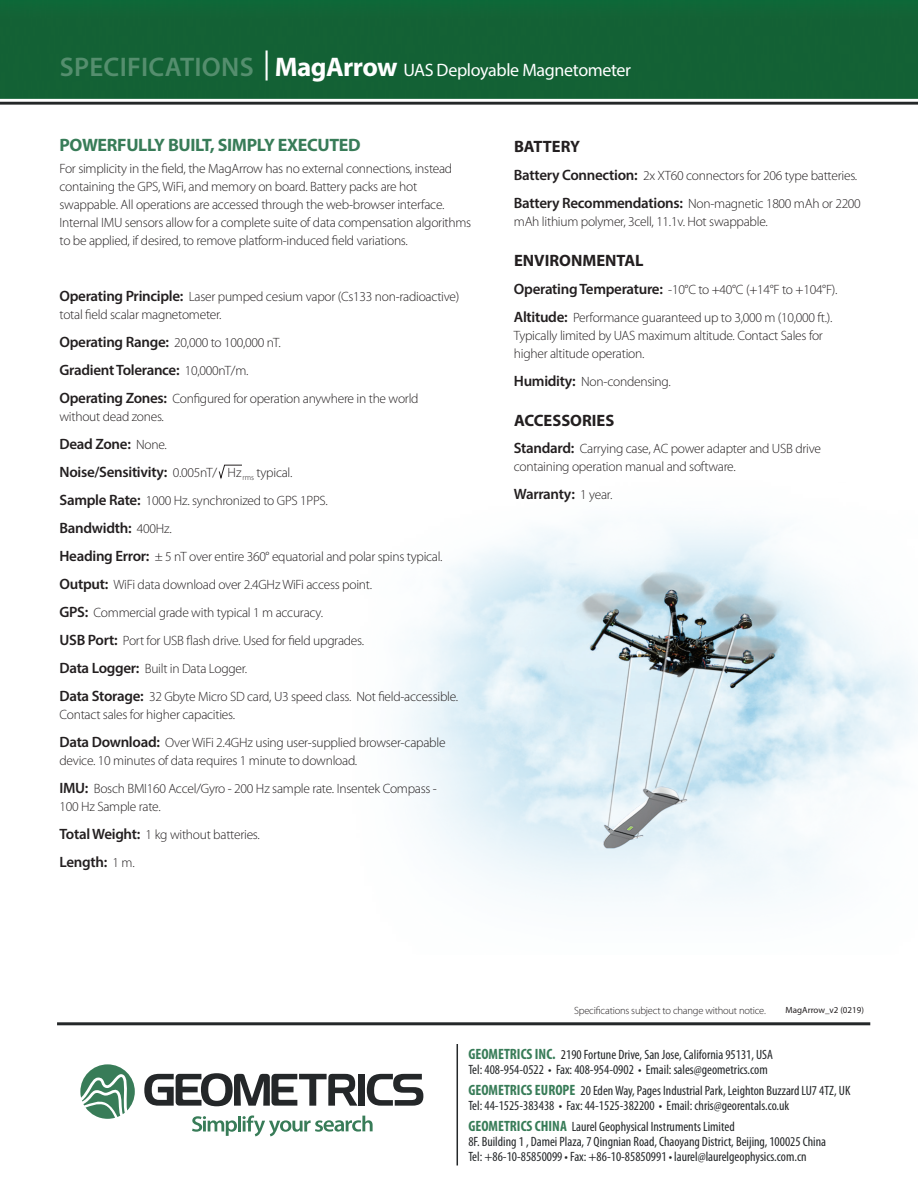
<style>
.page{position:relative;width:918px;height:1188px;background:#fff}
.page>*{position:absolute;margin:0;border:0;box-sizing:border-box;transform-origin:0 0}
.t1{font:18px "Myriad Pro";letter-spacing:-.02em;color:#fff}
.t2{font:700 18px "Myriad Pro";letter-spacing:-.02em;color:#387c58}
.t3{font:700 16.5px "Myriad Pro";color:#231f20}
.t4{font:600 15px "Myriad Pro";letter-spacing:-.02em;color:#231f20}
.t5{font:300 13.5px/18px "Myriad Pro";letter-spacing:-.02em;color:#231f20}
.t6{font:condensed 13.5px/15px "Myriad Pro";color:#242729}
.t7{font:300 10.5px "Myriad Pro";letter-spacing:-.02em;color:#231f20}
.t8{font:9px "Myriad Pro";color:#231f20}
.s1{font-weight:600;font-size:27px;color:#558e6e}
.s2{font-weight:700;font-size:27px}
.s3{font-weight:600;font-size:15px}
.s4{font-weight:300;font-size:13.5px}
.s5{font-weight:700;font-size:15px;color:#387c58}
.s6{color:#231f20}
</style>
<div class="page">
<img style="left:0;top:0;width:918px;height:1166px">
<hr style="left:57px;top:1022px;width:813px;height:3px;background:#242729">
<hr style="left:457px;top:1044px;width:1px;height:122px;background:#242729">
<img style="left:343px;top:447px;width:575px;height:507px">
<svg style="left:218px;top:464px;width:25px;height:16px"></svg>
<div style="left:358px;top:1074px;width:7px;height:32px;background:#242729"></div>
<svg style="left:367px;top:1074px;width:56px;height:32px"></svg>
<svg style="left:144px;top:1073px;width:213px;height:33px"></svg>
<svg style="left:80px;top:1064px;width:55px;height:55px"></svg>
<svg style="left:192px;top:1116px;width:45px;height:20px"></svg>
<hr style="left:238px;top:1116px;width:3px;height:15px;background:#387c58">
<svg style="left:243px;top:1115px;width:130px;height:21px"></svg>
<p class="t1" style="left:60px;top:59px;width:573px"><span class="s1">SPECIFICATIONS</span> <sup>|</sup> <span class="s2">MagArrow</span> UAS Deployable Magnetometer</p>
<p class="t2" style="left:60px;top:133px;width:303px">POWERFULLY BUILT, SIMPLY EXECUTED</p>
<p class="t5" style="left:60px;top:160px;width:413px">For simplicity in the field, the MagArrow has no external connections, instead containing the GPS, WiFi, and memory on board. Battery packs are hot swappable. All operations are accessed through the web-browser interface.<br>Internal IMU sensors allow for a complete suite of data compensation algorithms to be applied, if desired, to remove platform-induced field variations.</p>
<p class="t5" style="left:60px;top:288px;width:401px"><span class="s3">Operating Principle:</span> Laser pumped cesium vapor (Cs133 non-radioactive) total field scalar magnetometer.</p>
<p class="t5" style="left:60px;top:334px;width:223px"><span class="s3">Operating Range:</span> 20,000 to 100,000 nT.</p>
<p class="t4" style="left:60px;top:361px;width:191px">Gradient Tolerance: <span class="s4">10,000nT/m.</span></p>
<p class="t5" style="left:60px;top:390px;width:361px"><span class="s3">Operating Zones:</span> Configured for operation anywhere in the world without dead zones.</p>
<p class="t4" style="left:60px;top:435px;width:109px">Dead Zone: <span class="s4">None.</span></p>
<p class="t4" style="left:60px;top:463px;width:234px">Noise/Sensitivity: <span class="s4">0.005nT/ Hz</span> <sub>rms</sub> <span class="s4">typical.</span></p>
<p class="t5" style="left:60px;top:491px;width:270px"><span class="s3">Sample Rate:</span> 1000 Hz. synchronized to GPS 1PPS.</p>
<p class="t4" style="left:60px;top:519px;width:114px">Bandwidth: <span class="s4">400Hz.</span></p>
<p class="t5" style="left:60px;top:547px;width:385px"><span class="s3">Heading Error:</span> ± 5 nT over entire 360° equatorial and polar spins typical.</p>
<p class="t5" style="left:60px;top:575px;width:314px"><span class="s3">Output:</span> WiFi data download over 2.4GHz WiFi access point.</p>
<p class="t5" style="left:60px;top:603px;width:265px"><span class="s3">GPS:</span> Commercial grade with typical 1 m accuracy.</p>
<p class="t5" style="left:60px;top:631px;width:306px"><span class="s3">USB Port:</span> Port for USB flash drive. Used for field upgrades.</p>
<p class="t5" style="left:60px;top:659px;width:189px"><span class="s3">Data Logger:</span> Built in Data Logger.</p>
<p class="t5" style="left:60px;top:687px;width:400px"><span class="s3">Data Storage:</span> 32 Gbyte Micro SD card, U3 speed class. Not field-accessible.<br>Contact sales for higher capacities.</p>
<p class="t5" style="left:60px;top:733px;width:388px"><span class="s3">Data Download:</span> Over WiFi 2.4GHz using user-supplied browser-capable device. 10 minutes of data requires 1 minute to download.</p>
<p class="t5" style="left:60px;top:779px;width:379px"><span class="s3">IMU:</span> Bosch BMI160 Accel/Gyro - 200 Hz sample rate. Insentek Compass -<br>100 Hz Sample rate.</p>
<p class="t5" style="left:60px;top:825px;width:202px"><span class="s3">Total Weight:</span> 1 kg without batteries.</p>
<p class="t4" style="left:60px;top:852px;width:77px">Length: <span class="s4">1 m.</span></p>
<p class="t3" style="left:514px;top:135px;width:68px">BATTERY</p>
<p class="t5" style="left:514px;top:166px;width:345px"><span class="s3">Battery Connection:</span> 2x XT60 connectors for 206 type batteries.</p>
<p class="t5" style="left:514px;top:194px;width:348px"><span class="s3">Battery Recommendations:</span> Non-magnetic 1800 mAh or 2200 mAh lithium polymer, 3cell, 11.1v. Hot swappable.</p>
<p class="t3" style="left:514px;top:249px;width:131px">ENVIRONMENTAL</p>
<p class="t5" style="left:514px;top:280px;width:325px"><span class="s3">Operating Temperature:</span> -10°C to +40°C (+14°F to +104°F).</p>
<p class="t5" style="left:514px;top:308px;width:320px"><span class="s3">Altitude:</span> Performance guaranteed up to 3,000 m (10,000 ft.).<br>Typically limited by UAS maximum altitude. Contact Sales for higher altitude operation.</p>
<p class="t5" style="left:514px;top:372px;width:158px"><span class="s3">Humidity:</span> Non-condensing.</p>
<p class="t3" style="left:514px;top:409px;width:102px">ACCESSORIES</p>
<p class="t5" style="left:514px;top:440px;width:309px"><span class="s3">Standard:</span> Carrying case, AC power adapter and USB drive containing operation manual and software.</p>
<p class="t4" style="left:514px;top:485px;width:100px">Warranty: <span class="s4">1 year.</span></p>
<p class="t7" style="left:574px;top:1004px;width:193px">Specifications subject to change without notice.</p>
<p class="t8" style="left:786px;top:1005px;width:80px">MagArrow_v2 (0219)</p>
<p class="t6" style="left:468px;top:1047px;width:306px"><span class="s5">GEOMETRICS INC.</span> <span class="s6">2</span>190 Fortune Drive, San Jose, California 95131, USA<br>Tel: 408-954-0522 • Fax: 408-954-0902 • Email: sales@geometrics.com</p>
<p class="t6" style="left:468px;top:1083px;width:384px"><span class="s5">GEOMETRICS EUROPE</span> 20 Eden Way, Pages Industrial Park, Leighton Buzzard LU7 4TZ, UK<br>Tel: 44-1525-383438 • Fax: 44-1525-382200 • Email: chris@georentals.co.uk</p>
<p class="t6" style="left:468px;top:1119px;width:268px"><span class="s5">GEOMETRICS CHINA</span> Laurel Geophysical Instruments Limited</p>
<p class="t6" style="left:468px;top:1134px;width:359px">8F. Building 1 , Damei Plaza, 7 Qingnian Road, Chaoyang District, Beijing, 100025 China</p>
<p class="t6" style="left:468px;top:1149px;width:340px">Tel: +86-10-85850099 • Fax: +86-10-85850991 • laurel@laurelgeophysics.com.cn</p>
</div>
